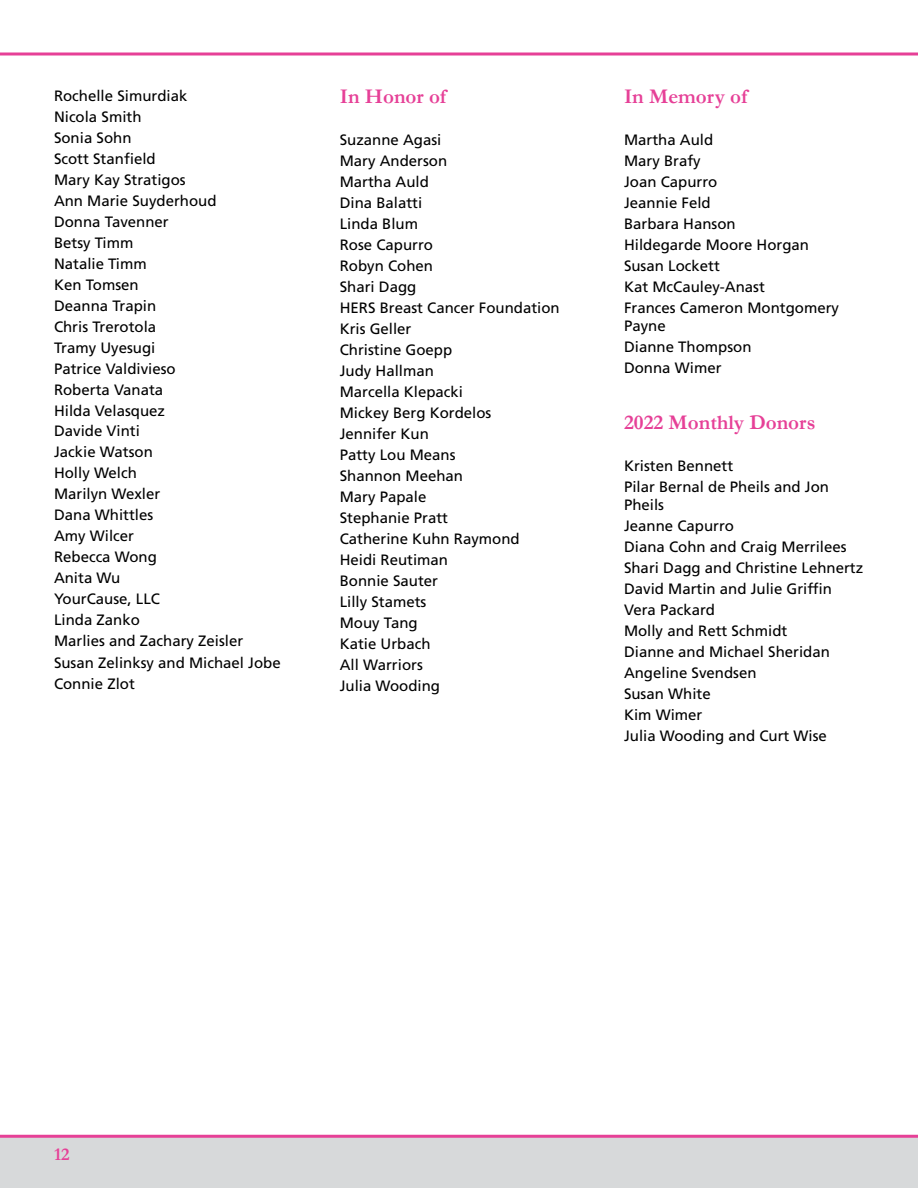
<style>
.page{position:relative;width:918px;height:1188px;background:#fff}
.page>*{position:absolute;margin:0;border:0;box-sizing:border-box;transform-origin:0 0}
.t1{font:700 21px "Garamond";color:#e64097}
.t2{font:700 18px "Garamond";color:#e64097}
.t3{font:15px/21px "Frutiger LT Std";color:#000}
</style>
<div class="page">
<div style="left:0;top:1137px;width:918px;height:51px;background:#d7d9da"></div>
<svg style="left:0;top:52px;width:918px;height:4px;background:#ec6fb0"></svg>
<hr style="left:0;top:1135px;width:918px;height:3px;background:#e64097">
<p class="t3" style="left:54px;top:85px;width:228px">Rochelle Simurdiak<br>Nicola Smith<br>Sonia Sohn<br>Scott Stanfield<br>Mary Kay Stratigos<br>Ann Marie Suyderhoud<br>Donna Tavenner<br>Betsy Timm<br>Natalie Timm<br>Ken Tomsen<br>Deanna Trapin<br>Chris Trerotola<br>Tramy Uyesugi<br>Patrice Valdivieso<br>Roberta Vanata<br>Hilda Velasquez<br>Davide Vinti<br>Jackie Watson<br>Holly Welch<br>Marilyn Wexler<br>Dana Whittles<br>Amy Wilcer<br>Rebecca Wong<br>Anita Wu<br>YourCause, LLC<br>Linda Zanko<br>Marlies and Zachary Zeisler<br>Susan Zelinksy and Michael Jobe<br>Connie Zlot</p>
<h1 class="t1" style="left:340px;top:82px;width:108px">In Honor of</h1>
<p class="t3" style="left:340px;top:129px;width:222px">Suzanne Agasi<br>Mary Anderson<br>Martha Auld<br>Dina Balatti<br>Linda Blum<br>Rose Capurro<br>Robyn Cohen<br>Shari Dagg<br>HERS Breast Cancer Foundation<br>Kris Geller<br>Christine Goepp<br>Judy Hallman<br>Marcella Klepacki<br>Mickey Berg Kordelos<br>Jennifer Kun<br>Patty Lou Means<br>Shannon Meehan<br>Mary Papale<br>Stephanie Pratt<br>Catherine Kuhn Raymond<br>Heidi Reutiman<br>Bonnie Sauter<br>Lilly Stamets<br>Mouy Tang<br>Katie Urbach<br>All Warriors<br>Julia Wooding</p>
<h1 class="t1" style="left:624px;top:82px;width:125px">In Memory of</h1>
<p class="t3" style="left:624px;top:129px;width:217px">Martha Auld<br>Mary Brafy<br>Joan Capurro<br>Jeannie Feld<br>Barbara Hanson<br>Hildegarde Moore Horgan<br>Susan Lockett<br>Kat McCauley-Anast<br>Frances Cameron Montgomery</p>
<p class="t3" style="left:624px;top:315px;width:129px">Payne<br>Dianne Thompson<br>Donna Wimer</p>
<h1 class="t1" style="left:624px;top:408px;width:193px">2022 Monthly Donors</h1>
<p class="t3" style="left:624px;top:456px;width:207px">Kristen Bennett<br>Pilar Bernal de Pheils and Jon</p>
<p class="t3" style="left:624px;top:495px;width:241px">Pheils<br>Jeanne Capurro<br>Diana Cohn and Craig Merrilees<br>Shari Dagg and Christine Lehnertz<br>David Martin and Julie Griffin<br>Vera Packard<br>Molly and Rett Schmidt<br>Dianne and Michael Sheridan<br>Angeline Svendsen<br>Susan White<br>Kim Wimer<br>Julia Wooding and Curt Wise</p>
<p class="t2" style="left:54px;top:1142px;width:17px">12</p>
</div>
